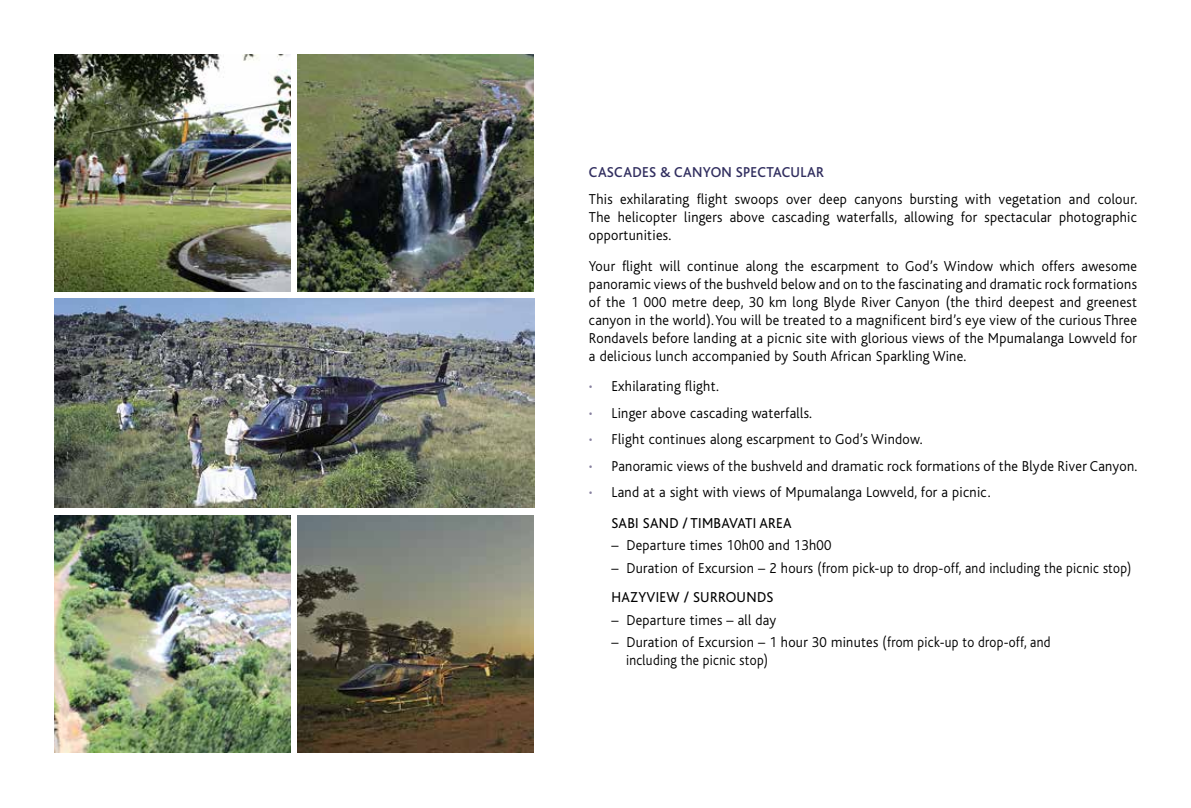
<style>
.page{position:relative;width:1191px;height:808px;background:#fff}
.page>*{position:absolute;margin:0;border:0;box-sizing:border-box;transform-origin:0 0}
.t1{font:300 15px/18px "Bliss";letter-spacing:.02em;color:#000;text-align:justify;scale:.95 1}
.t2{font:500 15px "Bliss";letter-spacing:.02em;color:#312e5f;scale:.95 1}
.t3{font:15px "Bliss";letter-spacing:.02em;color:#000;scale:.95 1}
.s1{font-size:13.5px;color:#87819f}
.s2{font-weight:400}
</style>
<div class="page">
<img style="left:54px;top:299px;width:480px;height:208px">
<img style="left:298px;top:54px;width:236px;height:237px">
<img style="left:298px;top:515px;width:236px;height:238px">
<img style="left:54px;top:54px;width:236px;height:237px">
<img style="left:54px;top:515px;width:236px;height:238px">
<p class="t2" style="left:589px;top:165px;width:249px">CASCADES &amp; CANYON SPECTACULAR</p>
<p class="t1" style="left:589px;top:190px;width:579px">This exhilarating flight swoops over deep canyons bursting with vegetation and colour.<br>The helicopter lingers above cascading waterfalls, allowing for spectacular photographic opportunities.</p>
<p class="t1" style="left:589px;top:257px;width:578px">Your flight will continue along the escarpment to God’s Window which offers awesome panoramic views of the bushveld below and on to the fascinating and dramatic rock formations of the 1 000 metre deep, 30 km long Blyde River Canyon (the third deepest and greenest canyon in the world). You will be treated to a magnificent bird’s eye view of the curious Three Rondavels before landing at a picnic site with glorious views of the Mpumalanga Lowveld for a delicious lunch accompanied by South African Sparkling Wine.</p>
<p class="t1" style="left:589px;top:378px;width:139px"><span class="s1">•</span> Exhilarating flight.</p>
<p class="t1" style="left:589px;top:404px;width:236px"><span class="s1">•</span> Linger above cascading waterfalls.</p>
<p class="t1" style="left:589px;top:431px;width:353px"><span class="s1">•</span> Flight continues along escarpment to God’s Window.</p>
<p class="t1" style="left:589px;top:457px;width:579px"><span class="s1">•</span> Panoramic views of the bushveld and dramatic rock formations of the Blyde River Canyon.</p>
<p class="t1" style="left:611px;top:477px;width:400px;line-height:30.8px;text-indent:-22px"><span class="s1">•</span> Land at a sight with views of Mpumalanga Lowveld, for a picnic.<br><span class="s2">SABI SAND / TIMBAVATI AREA</span></p>
<p class="t1" style="left:611px;top:537px;width:233px">– Departure times 10h00 and 13h00</p>
<p class="t1" style="left:611px;top:559px;width:549px">– Duration of Excursion – 2 hours (from pick-up to drop-off, and including the picnic stop)</p>
<p class="t3" style="left:611px;top:590px;width:171px">HAZYVIEW / SURROUNDS</p>
<p class="t1" style="left:611px;top:611px;width:175px">– Departure times – all day</p>
<p class="t1" style="left:626px;top:633px;width:448px;text-indent:-15px">– Duration of Excursion – 1 hour 30 minutes (from pick-up to drop-off, and including the picnic stop)</p>
</div>
